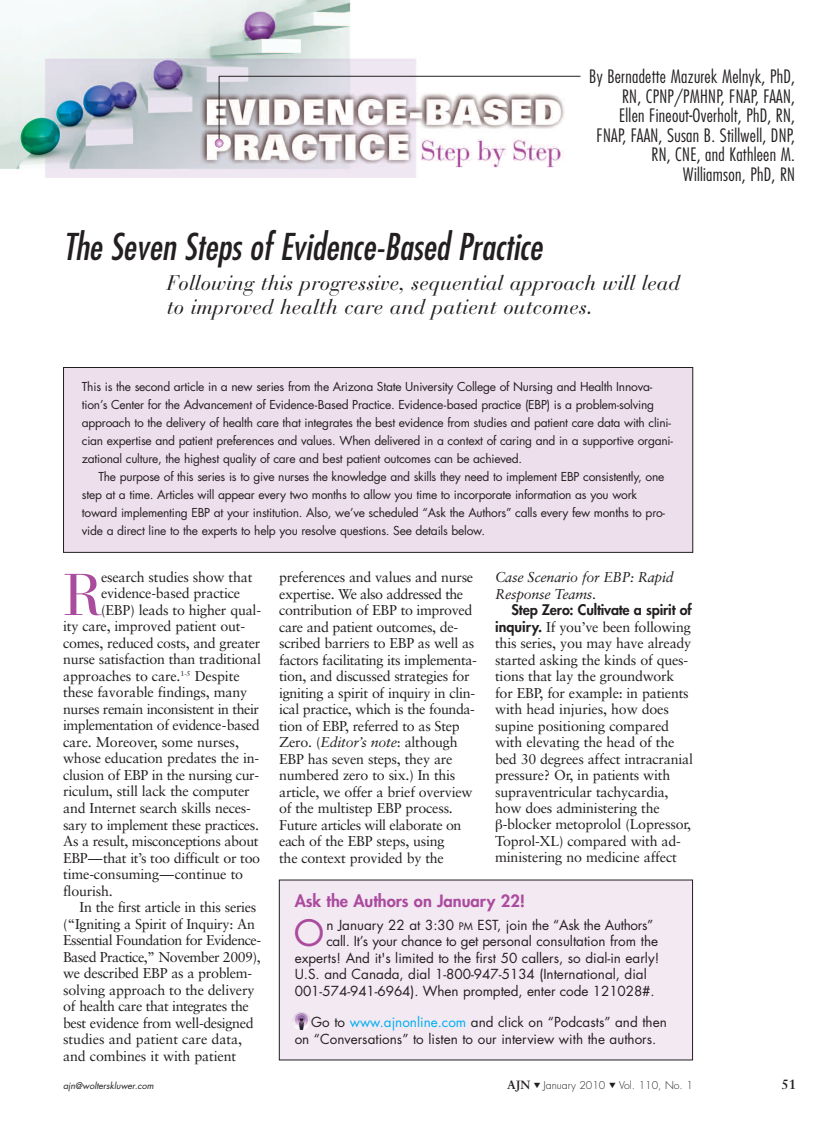
<style>
.page{position:relative;width:837px;height:1134px;background:#fff}
.page>*{position:absolute;margin:0;border:0;box-sizing:border-box;transform-origin:0 0}
.t1{font:58.35px "Bauer Bodoni Roman SC";color:#aa4b9d}
.t2{font:italic condensed 36px "Futura LT";color:#231f20}
.t3{font:35.4px "Futura";color:#aa4b9d}
.t4{font:italic 21px/24px "Bauer Bodoni";color:#231f20}
.t5{font:300 condensed 18px/19.5px "Futura";letter-spacing:.015em;color:#231f20;text-align:right}
.t6{font:800 16.5px "Futura";color:#aa4b9d}
.t7{font:14.25px/16.5px "Sabon";letter-spacing:-.015em;color:#231f20}
.t8{font:14.25px "Sabon";letter-spacing:-.035em;color:#231f20}
.t9{font:14.25px "Sabon";letter-spacing:-.04em;color:#231f20}
.t10{font:italic 14.25px/16.5px "Sabon";letter-spacing:-.02em;color:#231f20}
.t11{font:800 14.25px "Futura";letter-spacing:-.01em;color:#231f20}
.t12{font:13.5px/16.5px "Futura";color:#231f20}
.t13{font:700 13.5px "Sabon";color:#231f20}
.t14{font:12px/18px "Futura";letter-spacing:-.02em;color:#231f20}
.t15{font:300 10.5px "Futura";color:#231f20}
.t16{font:italic 9px "Futura";color:#231f20}
.s1{font-style:italic}
.s2{font-style:normal}
.s3{font-family:"Futura";font-weight:800}
.s4{font-size:10.2px}
.s5{color:#00aeef}
.s6{font-family:"Sabon";font-weight:700;font-size:12px}
</style>
<div class="page">
<div style="left:64px;top:368px;width:628px;height:184px;background:#eedfed"></div>
<div style="left:63px;top:367px;width:630px;height:186px;border:1px solid #231f20"></div>
<img style="left:0;top:0;width:568px;height:178px">
<hr style="left:219px;top:76px;width:1px;height:67px;background:#231f20">
<svg style="left:215px;top:139px;width:8px;height:8px"></svg>
<hr style="left:219px;top:76px;width:361px;height:1px;background:#231f20">
<div style="left:279px;top:880px;width:414px;height:180px;background:#f3e9f3"></div>
<div style="left:279px;top:880px;width:414px;height:180px;border:1px solid #231f20"></div>
<img style="left:292px;top:1012px;width:18px;height:18px">
<p class="t5" style="left:589px;top:68px;width:207px">By Bernadette Mazurek Melnyk, PhD,<br>RN, CPNP/PMHNP, FNAP, FAAN,<br>Ellen Fineout-Overholt, PhD, RN,<br>FNAP, FAAN, Susan B. Stillwell, DNP,<br>RN, CNE, and Kathleen M.<br>Williamson, PhD, RN</p>
<h2 class="t2" style="left:63px;top:230px;width:480px">The Seven Steps of Evidence-Based Practice</h2>
<h3 class="t4" style="left:167px;top:274px;width:515px">Following this progressive, sequential approach will lead to improved health care and patient outcomes.</h3>
<p class="t14" style="left:82px;top:379px;width:593px">This is the second article in a new series from the Arizona State University College of Nursing and Health Innova&shy;tion’s Center for the Advancement of Evidence-Based Practice. Evidence-based practice (EBP) is a problem-solving approach to the delivery of health care that integrates the best evidence from studies and patient care data with clini&shy;cian expertise and patient preferences and values. When delivered in a context of caring and in a supportive organi&shy;zational culture, the highest quality of care and best patient outcomes can be achieved.</p>
<p class="t14" style="left:82px;top:469px;width:585px;text-indent:17px">The purpose of this series is to give nurses the knowledge and skills they need to implement EBP consistently, one step at a time. Articles will appear every two months to allow you time to incorporate information as you work toward implementing EBP at your institution. Also, we’ve scheduled “Ask the Authors” calls every few months to pro&shy;vide a direct line to the experts to help you resolve questions. See details below.</p>
<h1 class="t1" style="left:63px;top:574px;width:40px">R</h1>
<p class="t7" style="left:101px;top:570px;width:153px">esearch studies show that</p>
<p class="t7" style="left:101px;top:586px;width:141px">evidence-based practice</p>
<p class="t7" style="left:101px;top:603px;width:162px">(EBP) leads to higher qual-</p>
<p class="t7" style="left:63px;top:619px;width:184px">ity care, improved patient out-</p>
<p class="t7" style="left:63px;top:636px;width:199px">comes, reduced costs, and greater</p>
<p class="t7" style="left:63px;top:652px;width:199px">nurse satisfaction than traditional</p>
<p class="t7" style="left:63px;top:669px;width:178px">approaches to care.<sup>1-5</sup> Despite</p>
<p class="t7" style="left:63px;top:685px;width:186px">these favorable findings, many</p>
<p class="t8" style="left:63px;top:703px;width:197px">nurses remain inconsistent in their</p>
<p class="t8" style="left:63px;top:720px;width:198px">implementation of evidence-based</p>
<p class="t7" style="left:63px;top:735px;width:177px">care. Moreover, some nurses,</p>
<p class="t7" style="left:63px;top:751px;width:198px">whose education predates the in-</p>
<p class="t7" style="left:63px;top:768px;width:197px">clusion of EBP in the nursing cur-</p>
<p class="t7" style="left:63px;top:784px;width:188px">riculum, still lack the computer</p>
<p class="t7" style="left:63px;top:801px;width:189px">and Internet search skills neces-</p>
<p class="t7" style="left:63px;top:817px;width:197px">sary to implement these practices.</p>
<p class="t7" style="left:63px;top:834px;width:197px">As a result, misconceptions about</p>
<p class="t7" style="left:63px;top:850px;width:199px">EBP—that it’s too difficult or too</p>
<p class="t7" style="left:63px;top:867px;width:182px">time-consuming—continue to</p>
<p class="t7" style="left:63px;top:883px;width:51px">flourish.</p>
<p class="t7" style="left:80px;top:900px;width:178px">In the first article in this series</p>
<p class="t7" style="left:63px;top:916px;width:193px">(“Igniting a Spirit of Inquiry: An</p>
<p class="t9" style="left:63px;top:934px;width:199px">Essential Foundation for Evidence-</p>
<p class="t9" style="left:63px;top:951px;width:199px">Based Practice,” November 2009),</p>
<p class="t7" style="left:63px;top:966px;width:191px">we described EBP as a problem-</p>
<p class="t7" style="left:63px;top:982px;width:193px">solving approach to the delivery</p>
<p class="t8" style="left:63px;top:1000px;width:187px">of health care that integrates the</p>
<p class="t7" style="left:63px;top:1015px;width:192px">best evidence from well-designed</p>
<p class="t7" style="left:63px;top:1032px;width:180px">studies and patient care data,</p>
<p class="t7" style="left:63px;top:1048px;width:175px">and combines it with patient</p>
<p class="t7" style="left:279px;top:570px;width:199px">preferences and values and nurse expertise. We also addressed the contribution of EBP to improved care and patient outcomes, de&shy;scribed barriers to EBP as well as factors facilitating its implementa&shy;tion, and discussed strategies for igniting a spirit of inquiry in clin&shy;ical practice, which is the founda&shy;tion of EBP, referred to as Step<br>Zero. (<span class="s1">Editor’s note</span>: although<br>EBP has seven steps, they are numbered zero to six.) In this article, we offer a brief overview of the multistep EBP process.<br>Future articles will elaborate on each of the EBP steps, using<br>the context provided by the</p>
<p class="t10" style="left:495px;top:570px;width:180px">Case Scenario for EBP: Rapid<br>Response Teams<span class="s2">.</span></p>
<p class="t11" style="left:512px;top:603px;width:182px">Step Zero: Cultivate a spirit of</p>
<p class="t7" style="left:495px;top:619px;width:197px"><span class="s3">inquiry.</span> If you’ve been following</p>
<p class="t7" style="left:495px;top:636px;width:198px">this series, you may have already</p>
<p class="t7" style="left:495px;top:652px;width:195px">started asking the kinds of ques-</p>
<p class="t7" style="left:495px;top:669px;width:181px">tions that lay the groundwork</p>
<p class="t7" style="left:495px;top:685px;width:195px">for EBP, for example: in patients</p>
<p class="t7" style="left:495px;top:702px;width:175px">with head injuries, how does</p>
<p class="t7" style="left:495px;top:718px;width:176px">supine positioning compared</p>
<p class="t7" style="left:495px;top:735px;width:181px">with elevating the head of the</p>
<p class="t7" style="left:495px;top:751px;width:199px">bed 30 degrees affect intracranial</p>
<p class="t7" style="left:495px;top:768px;width:177px">pressure? Or, in patients with</p>
<p class="t7" style="left:495px;top:784px;width:175px">supraventricular tachycardia,</p>
<p class="t7" style="left:495px;top:801px;width:166px">how does administering the</p>
<p class="t7" style="left:503px;top:817px;width:190px">-blocker metoprolol (Lopressor,</p>
<p class="t7" style="left:495px;top:834px;width:187px">Toprol-XL) compared with ad-</p>
<p class="t7" style="left:495px;top:850px;width:183px">ministering no medicine affect</p>
<p class="t6" style="left:295px;top:893px;width:232px">Ask the Authors on January 22!</p>
<h3 class="t3" style="left:294px;top:917px;width:32px">O</h3>
<p class="t12" style="left:326px;top:918px;width:329px">n January 22 at 3:30 <span class="s4">PM</span> EST, join the “Ask the Authors”</p>
<p class="t12" style="left:326px;top:934px;width:333px">call. It’s your chance to get personal consultation from the</p>
<p class="t12" style="left:295px;top:951px;width:366px">experts! And it's limited to the first 50 callers, so dial-in early!</p>
<p class="t12" style="left:295px;top:967px;width:354px">U.S. and Canada, dial 1-800-947-5134 (International, dial</p>
<p class="t12" style="left:295px;top:984px;width:362px">001-574-941-6964). When prompted, enter code 121028#.</p>
<p class="t12" style="left:295px;top:1015px;width:374px;text-indent:17px">Go to <span class="s5">www.ajnonline.com</span> and click on “Podcasts” and then on “Conversations” to listen to our interview with the authors.</p>
<p class="t16" style="left:63px;top:1082px;width:92px">ajn@wolterskluwer.com</p>
<p class="t15" style="left:507px;top:1080px;width:187px"><span class="s6">AJN</span> ▼ January 2010 ▼ Vol. 110, No. 1</p>
<p class="t13" style="left:781px;top:1079px;width:17px">51</p>
</div>
